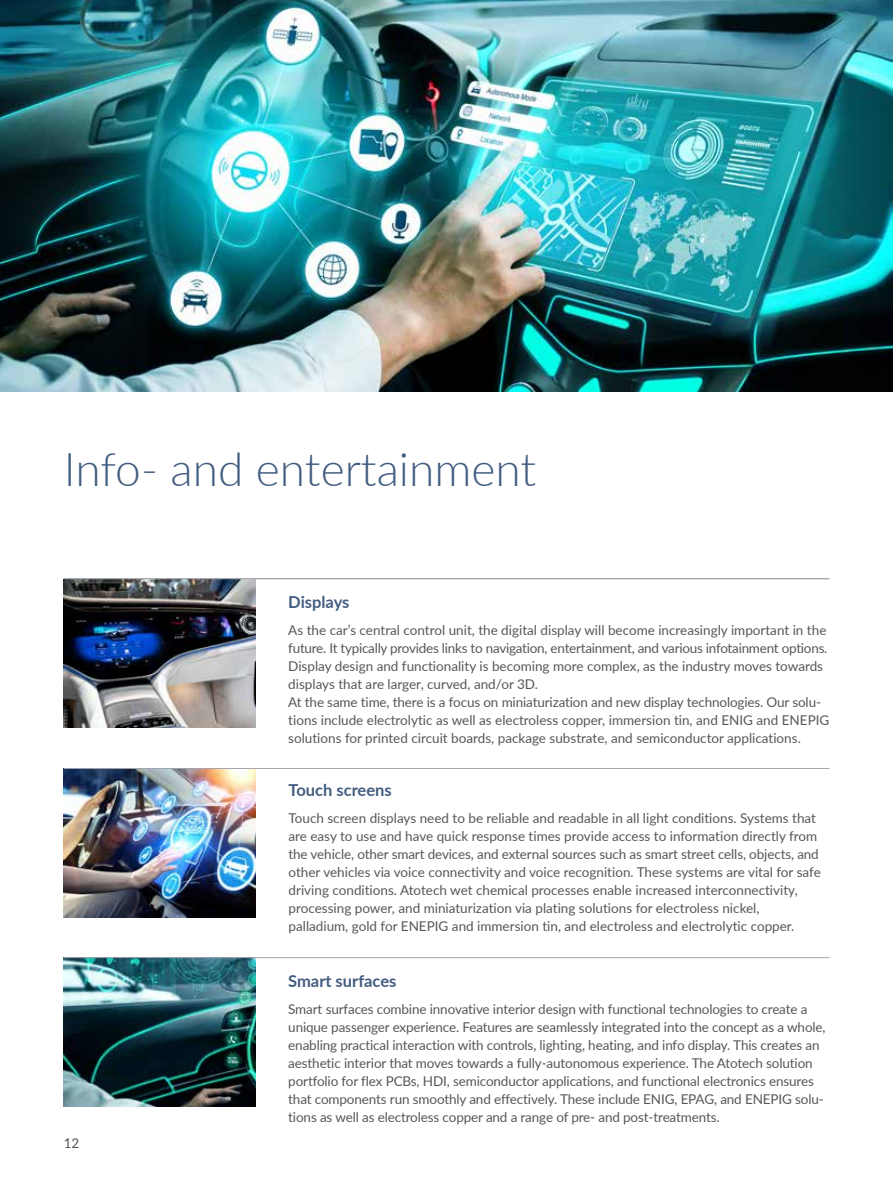
<style>
.page{position:relative;width:893px;height:1191px;background:#fff}
.page>*{position:absolute;margin:0;border:0;box-sizing:border-box;transform-origin:0 0}
.t1{font:300 46.5px "Lato";color:#435d81}
.t2{font:700 16.5px "Lato";color:#435d81}
.t3{font:13.5px/18px "Lato";letter-spacing:-.01em;color:#575756}
</style>
<div class="page">
<img style="left:64px;top:579px;width:191px;height:148px">
<hr style="left:64px;top:578px;width:765px;height:1px;background:#a4a4af">
<img style="left:64px;top:958px;width:191px;height:148px">
<hr style="left:64px;top:957px;width:765px;height:1px;background:#a4a4af">
<img style="left:64px;top:769px;width:191px;height:148px">
<hr style="left:64px;top:768px;width:765px;height:1px;background:#a4a4af">
<img style="left:0;top:0;width:893px;height:392px">
<h1 class="t1" style="left:64px;top:437px;width:474px">Info- and entertainment</h1>
<p class="t2" style="left:288px;top:589px;width:63px">Displays</p>
<p class="t3" style="left:288px;top:620px;width:543px">As the car’s central control unit, the digital display will become increasingly important in the future. It typically provides links to navigation, entertainment, and various infotainment options.<br>Display design and functionality is becoming more complex, as the industry moves towards displays that are larger, curved, and/or 3D.<br>At the same time, there is a focus on miniaturization and new display technologies. Our solu&shy;tions include electrolytic as well as electroless copper, immersion tin, and ENIG and ENEPIG solutions for printed circuit boards, package substrate, and semiconductor applications.</p>
<p class="t2" style="left:289px;top:778px;width:105px">Touch screens</p>
<p class="t3" style="left:289px;top:808px;width:534px">Touch screen displays need to be reliable and readable in all light conditions. Systems that are easy to use and have quick response times provide access to information directly from the vehicle, other smart devices, and external sources such as smart street cells, objects, and other vehicles via voice connectivity and voice recognition. These systems are vital for safe driving conditions. Atotech wet chemical processes enable increased interconnectivity, processing power, and miniaturization via plating solutions for electroless nickel, palladium, gold for ENEPIG and immersion tin, and electroless and electrolytic copper.</p>
<p class="t3" style="left:64px;top:1134px;width:17px">12</p>
<p class="t2" style="left:288px;top:968px;width:110px">Smart surfaces</p>
<p class="t3" style="left:288px;top:999px;width:539px">Smart surfaces combine innovative interior design with functional technologies to create a unique passenger experience. Features are seamlessly integrated into the concept as a whole, enabling practical interaction with controls, lighting, heating, and info display. This creates an aesthetic interior that moves towards a fully-autonomous experience. The Atotech solution portfolio for flex PCBs, HDI, semiconductor applications, and functional electronics ensures that components run smoothly and effectively. These include ENIG, EPAG, and ENEPIG solu&shy;tions as well as electroless copper and a range of pre- and post-treatments.</p>
</div>
